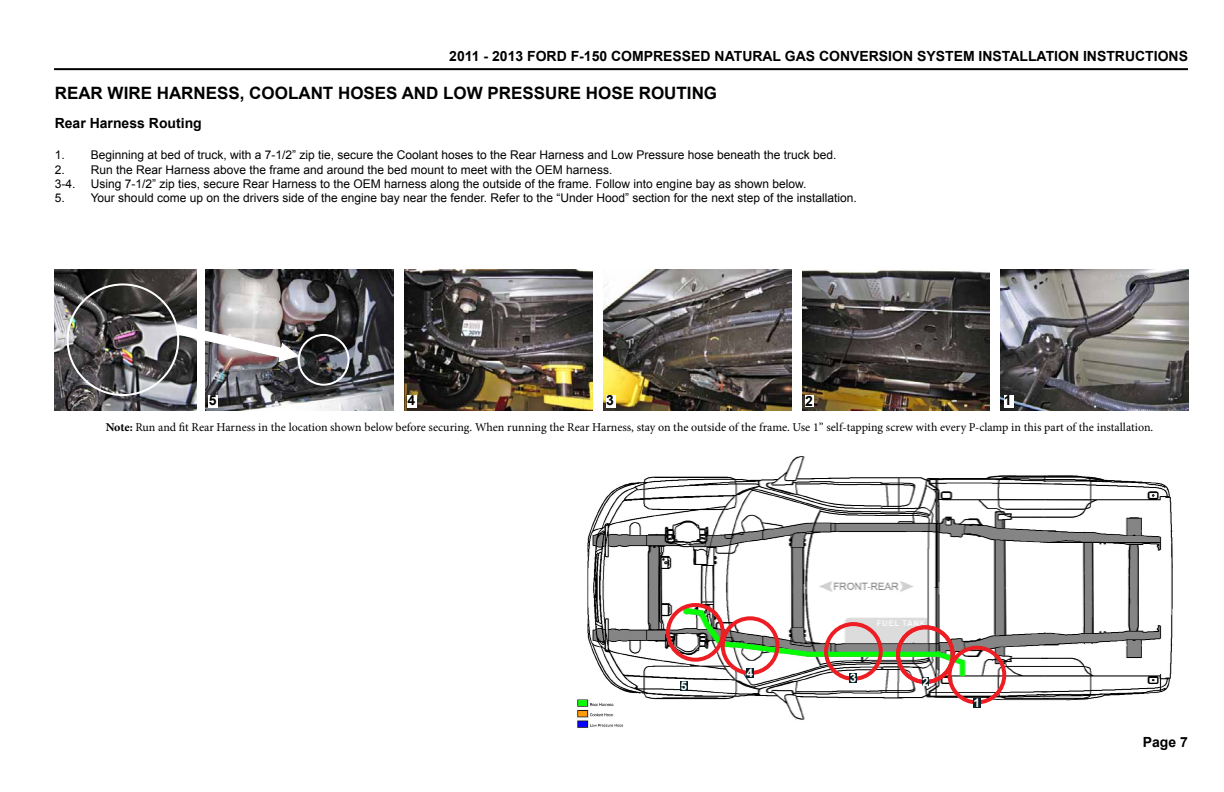
<style>
.page{position:relative;width:1224px;height:792px;background:#fff}
.page>*{position:absolute;margin:0;border:0;box-sizing:border-box;transform-origin:0 0}
.t1{font:700 17px "Arial";color:#000}
.t2{font:700 14px "Arial";color:#000}
.t3{font:700 14px "Arial";color:#000101}
.t4{font:12px/14.4px "Arial";color:#000}
.t5{font:12px "Minion Pro";color:#000}
.t6{font:700 12px "Arial";color:#fff}
.s1{font-weight:700}
</style>
<div class="page">
<hr style="left:54px;top:68px;width:1134px;height:2px;background:#000">
<img style="left:577px;top:456px;width:596px;height:272px">
<div style="left:948px;top:646px;width:58px;height:58px;border:4px solid #ed1d24;border-radius:50%"></div>
<div style="left:896px;top:625px;width:59px;height:59px;border:4px solid #ed1d24;border-radius:50%"></div>
<div style="left:824px;top:622px;width:59px;height:59px;border:4px solid #ed1d24;border-radius:50%"></div>
<div style="left:721px;top:616px;width:58px;height:59px;border:4px solid #ed1d24;border-radius:50%"></div>
<div style="left:666px;top:603px;width:59px;height:59px;border:4px solid #ed1d24;border-radius:50%"></div>
<svg style="left:973px;top:698px;width:7px;height:9px"></svg>
<svg style="left:922px;top:678px;width:7px;height:8px"></svg>
<svg style="left:850px;top:674px;width:7px;height:9px"></svg>
<svg style="left:747px;top:668px;width:7px;height:9px"></svg>
<svg style="left:680px;top:681px;width:7px;height:9px"></svg>
<img style="left:1001px;top:269px;width:188px;height:141px">
<img style="left:802px;top:269px;width:188px;height:141px">
<img style="left:603px;top:269px;width:188px;height:141px">
<img style="left:405px;top:269px;width:187px;height:141px">
<img style="left:206px;top:269px;width:188px;height:141px">
<img style="left:54px;top:269px;width:143px;height:141px">
<svg style="left:1004px;top:395px;width:9px;height:12px"></svg>
<svg style="left:805px;top:396px;width:9px;height:11px"></svg>
<svg style="left:606px;top:395px;width:10px;height:12px"></svg>
<svg style="left:408px;top:395px;width:9px;height:12px"></svg>
<svg style="left:209px;top:395px;width:9px;height:12px"></svg>
<div style="left:298px;top:334px;width:52px;height:52px;border:2px solid #fff;border-radius:50%"></div>
<svg style="left:176px;top:324px;width:124px;height:39px"></svg>
<p class="t2" style="left:449px;top:46px;width:740px">2011 - 2013 FORD F-150 COMPRESSED NATURAL GAS CONVERSION SYSTEM INSTALLATION INSTRUCTIONS</p>
<h1 class="t1" style="left:55px;top:82px;width:664px">REAR WIRE HARNESS, COOLANT HOSES AND LOW PRESSURE HOSE ROUTING</h1>
<p class="t2" style="left:55px;top:113px;width:149px">Rear Harness Routing</p>
<p class="t4" style="left:55px;top:148px;width:783px">1. Beginning at bed of truck, with a 7-1/2” zip tie, secure the Coolant hoses to the Rear Harness and Low Pressure hose beneath the truck bed.</p>
<p class="t4" style="left:55px;top:162px;width:559px">2. Run the Rear Harness above the frame and around the bed mount to meet with the OEM harness.<br>3-4.</p>
<p class="t4" style="left:91px;top:176px;width:717px">Using 7-1/2” zip ties, secure Rear Harness to the OEM harness along the outside of the frame. Follow into engine bay as shown below.</p>
<p class="t4" style="left:55px;top:191px;width:804px">5. Your should come up on the drivers side of the engine bay near the fender. Refer to the “Under Hood” section for the next step of the installation.</p>
<p class="t2" style="left:209px;top:390px;width:9px">5</p>
<p class="t2" style="left:408px;top:390px;width:9px">4</p>
<p class="t3" style="left:606px;top:390px;width:9px">3</p>
<p class="t3" style="left:805px;top:391px;width:9px">2</p>
<p class="t3" style="left:1004px;top:390px;width:9px">1</p>
<p class="t5" style="left:106px;top:420px;width:1049px"><span class="s1">Note:</span> Run and fit Rear Harness in the location shown below before securing. When running the Rear Harness, stay on the outside of the frame. Use 1” self-tapping screw with every P-clamp in this part of the installation.</p>
<p class="t6" style="left:680px;top:677px;width:8px">5</p>
<p class="t6" style="left:747px;top:664px;width:8px">4</p>
<p class="t6" style="left:850px;top:670px;width:8px">3</p>
<p class="t6" style="left:922px;top:674px;width:8px">2</p>
<p class="t6" style="left:973px;top:694px;width:8px">1</p>
<p class="t2" style="left:1143px;top:733px;width:47px">Page 7</p>
</div>
